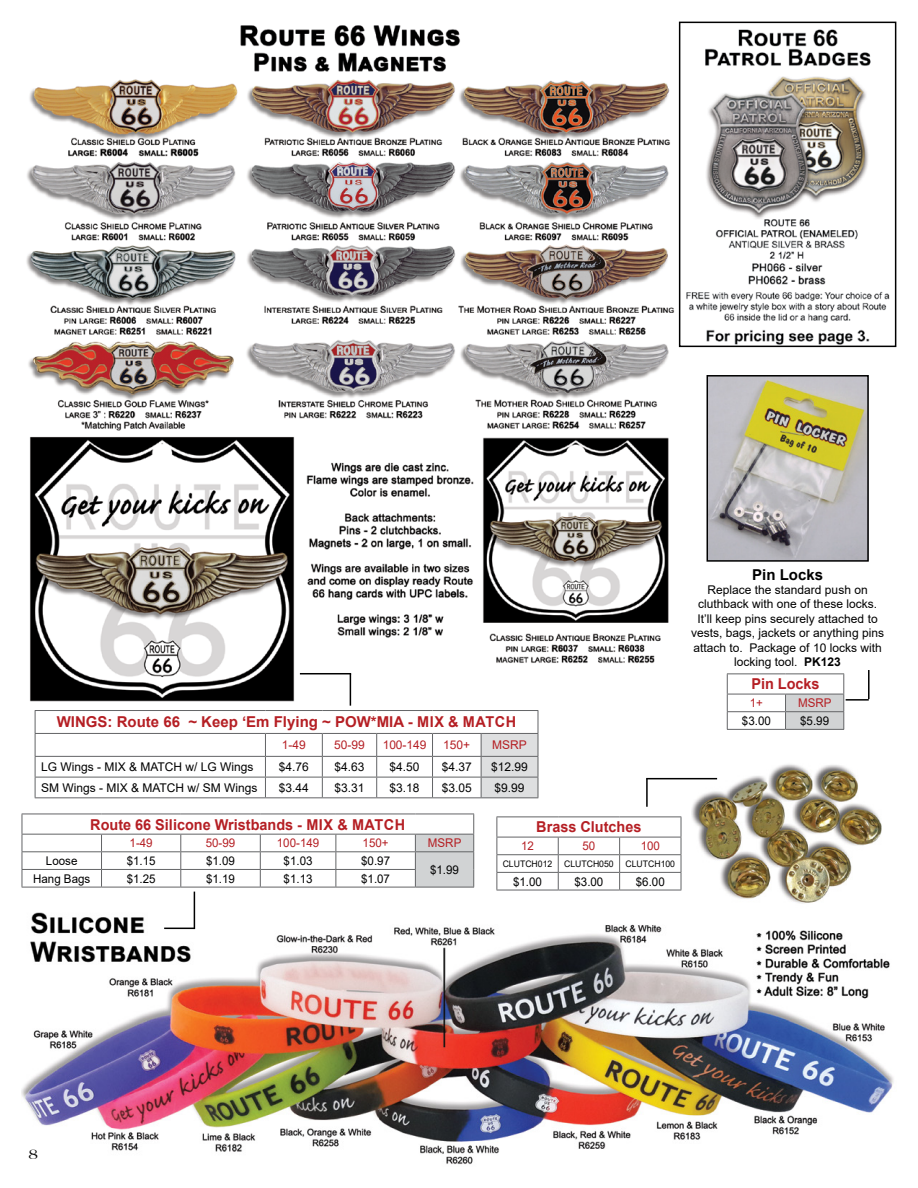
<style>
.page{position:relative;width:918px;height:1188px;background:#fff}
.page>*{position:absolute;margin:0;border:0;box-sizing:border-box;transform-origin:0 0}
.t1{font:700 15px "Arial";color:#b51f24;scale:.96 1}
.t2{font:700 15px "Arial";color:#b51f24}
.t3{font:700 15px "Arial";color:#000}
.t4{font:15px "Americana BT";color:#000}
.t5{font:12px/14.4px "Arial";color:#000;text-align:center}
.t6{font:12px "Arial";color:#000;scale:.96 1}
.t7{font:12px "Arial";color:#b51f24;scale:.96 1}
.t8{font:12px "Arial";color:#b51f24}
.t9{font:9px "Arial";color:#000;scale:.96 1}
.s1{font-weight:700}
</style>
<div class="page">
<hr style="left:727px;top:673px;width:59px;height:1px;background:#636466">
<hr style="left:786px;top:673px;width:58px;height:1px;background:#636466">
<svg style="left:727px;top:674px;width:117px;height:55px"></svg>
<hr style="left:727px;top:729px;width:59px;height:1px;background:#636466">
<hr style="left:786px;top:729px;width:58px;height:1px;background:#636466">
<svg style="left:496px;top:817px;width:186px;height:73px"></svg>
<hr style="left:496px;top:890px;width:62px;height:1px;background:#636466">
<hr style="left:558px;top:890px;width:62px;height:1px;background:#636466">
<hr style="left:620px;top:890px;width:61px;height:1px;background:#636466">
<svg style="left:22px;top:814px;width:452px;height:73px"></svg>
<hr style="left:22px;top:887px;width:80px;height:1px;background:#636466">
<hr style="left:102px;top:887px;width:79px;height:1px;background:#636466">
<hr style="left:181px;top:887px;width:79px;height:1px;background:#636466">
<hr style="left:260px;top:887px;width:76px;height:1px;background:#636466">
<hr style="left:336px;top:887px;width:79px;height:1px;background:#636466">
<hr style="left:415px;top:887px;width:59px;height:1px;background:#636466">
<img style="left:686px;top:29px;width:204px;height:315px">
<div style="left:679px;top:22px;width:217px;height:325px;border:2px solid #000"></div>
<img style="left:22px;top:908px;width:872px;height:257px">
<img style="left:26px;top:25px;width:648px;height:681px">
<hr style="left:35px;top:710px;width:230px;height:1px;background:#636466">
<hr style="left:265px;top:710px;width:57px;height:1px;background:#636466">
<hr style="left:322px;top:710px;width:55px;height:1px;background:#636466">
<hr style="left:377px;top:710px;width:56px;height:1px;background:#636466">
<hr style="left:433px;top:710px;width:48px;height:1px;background:#636466">
<hr style="left:481px;top:710px;width:57px;height:1px;background:#636466">
<hr style="left:35px;top:733px;width:230px;height:1px;background:#636466">
<hr style="left:265px;top:733px;width:57px;height:1px;background:#636466">
<hr style="left:322px;top:733px;width:55px;height:1px;background:#636466">
<hr style="left:377px;top:733px;width:56px;height:1px;background:#636466">
<hr style="left:433px;top:733px;width:48px;height:1px;background:#636466">
<hr style="left:35px;top:756px;width:230px;height:1px;background:#636466">
<hr style="left:265px;top:756px;width:57px;height:1px;background:#636466">
<hr style="left:322px;top:756px;width:55px;height:1px;background:#636466">
<hr style="left:377px;top:756px;width:56px;height:1px;background:#636466">
<hr style="left:433px;top:756px;width:48px;height:1px;background:#636466">
<hr style="left:35px;top:777px;width:230px;height:1px;background:#636466">
<svg style="left:35px;top:711px;width:1px;height:86px"></svg>
<hr style="left:265px;top:777px;width:57px;height:1px;background:#636466">
<svg style="left:265px;top:734px;width:1px;height:63px"></svg>
<hr style="left:322px;top:777px;width:55px;height:1px;background:#636466">
<svg style="left:322px;top:734px;width:1px;height:63px"></svg>
<hr style="left:377px;top:777px;width:56px;height:1px;background:#636466">
<svg style="left:376px;top:734px;width:1px;height:63px"></svg>
<hr style="left:433px;top:777px;width:48px;height:1px;background:#636466">
<svg style="left:432px;top:734px;width:1px;height:63px"></svg>
<svg style="left:481px;top:711px;width:58px;height:87px"></svg>
<hr style="left:35px;top:797px;width:230px;height:1px;background:#636466">
<hr style="left:265px;top:797px;width:57px;height:1px;background:#636466">
<hr style="left:322px;top:797px;width:55px;height:1px;background:#636466">
<hr style="left:377px;top:797px;width:56px;height:1px;background:#636466">
<hr style="left:433px;top:797px;width:48px;height:1px;background:#636466">
<hr style="left:481px;top:797px;width:57px;height:1px;background:#636466">
<img style="left:692px;top:764px;width:194px;height:150px">
<img style="left:710px;top:378px;width:156px;height:181px">
<div style="left:707px;top:375px;width:162px;height:187px;border:2px solid #000"></div>
<hr style="left:164px;top:928px;width:30px;height:1px;background:#000">
<hr style="left:194px;top:892px;width:1px;height:37px;background:#000">
<hr style="left:350px;top:674px;width:1px;height:32px;background:#000">
<hr style="left:300px;top:673px;width:51px;height:1px;background:#000">
<hr style="left:646px;top:779px;width:2px;height:28px;background:#000">
<hr style="left:646px;top:778px;width:71px;height:1px;background:#000">
<hr style="left:846px;top:699px;width:23px;height:2px;background:#000">
<hr style="left:868px;top:670px;width:2px;height:29px;background:#000">
<p class="t2" style="left:57px;top:712px;width:461px">WINGS: Route 66 ~ Keep ‘Em Flying ~ POW*MIA - MIX &amp; MATCH</p>
<p class="t8" style="left:282px;top:737px;width:26px">1-49</p>
<p class="t8" style="left:334px;top:737px;width:32px">50-99</p>
<p class="t8" style="left:383px;top:737px;width:45px">100-149</p>
<p class="t8" style="left:443px;top:737px;width:29px">150+</p>
<p class="t8" style="left:492px;top:737px;width:36px">MSRP</p>
<p class="t5" style="left:41px;top:760px;width:214px">LG Wings - MIX &amp; MATCH w/ LG Wings</p>
<p class="t5" style="left:279px;top:760px;width:32px">$4.76</p>
<p class="t5" style="left:335px;top:760px;width:32px">$4.63</p>
<p class="t5" style="left:390px;top:760px;width:32px">$4.50</p>
<p class="t5" style="left:442px;top:760px;width:32px">$4.37</p>
<p class="t5" style="left:491px;top:760px;width:38px">$12.99</p>
<p class="t5" style="left:41px;top:780px;width:218px">SM Wings - MIX &amp; MATCH w/ SM Wings</p>
<p class="t5" style="left:279px;top:780px;width:32px">$3.44</p>
<p class="t5" style="left:335px;top:780px;width:32px">$3.31</p>
<p class="t5" style="left:390px;top:780px;width:32px">$3.18</p>
<p class="t5" style="left:442px;top:780px;width:32px">$3.05</p>
<p class="t5" style="left:495px;top:780px;width:32px">$9.99</p>
<p class="t1" style="left:90px;top:814px;width:330px">Route 66 Silicone Wristbands - MIX &amp; MATCH</p>
<p class="t7" style="left:130px;top:835px;width:26px">1-49</p>
<p class="t7" style="left:206px;top:835px;width:32px">50-99</p>
<p class="t7" style="left:277px;top:835px;width:46px">100-149</p>
<p class="t7" style="left:363px;top:835px;width:29px">150+</p>
<p class="t7" style="left:428px;top:835px;width:36px">MSRP</p>
<p class="t6" style="left:46px;top:853px;width:34px">Loose</p>
<p class="t6" style="left:127px;top:853px;width:32px">$1.15</p>
<p class="t6" style="left:206px;top:853px;width:32px">$1.09</p>
<p class="t6" style="left:284px;top:853px;width:32px">$1.03</p>
<p class="t6" style="left:361px;top:853px;width:32px">$0.97</p>
<p class="t6" style="left:33px;top:870px;width:61px">Hang Bags</p>
<p class="t6" style="left:127px;top:870px;width:32px">$1.25</p>
<p class="t6" style="left:206px;top:870px;width:32px">$1.19</p>
<p class="t6" style="left:284px;top:870px;width:32px">$1.13</p>
<p class="t6" style="left:361px;top:870px;width:32px">$1.07</p>
<p class="t6" style="left:430px;top:861px;width:32px">$1.99</p>
<p class="t1" style="left:536px;top:817px;width:111px">Brass Clutches</p>
<p class="t7" style="left:521px;top:838px;width:15px">12</p>
<p class="t7" style="left:583px;top:838px;width:15px">50</p>
<p class="t7" style="left:641px;top:838px;width:22px">100</p>
<p class="t9" style="left:503px;top:857px;width:53px">CLUTCH012</p>
<p class="t9" style="left:564px;top:857px;width:53px">CLUTCH050</p>
<p class="t9" style="left:625px;top:857px;width:53px">CLUTCH100</p>
<p class="t6" style="left:513px;top:873px;width:32px">$1.00</p>
<p class="t6" style="left:574px;top:873px;width:32px">$3.00</p>
<p class="t6" style="left:636px;top:873px;width:32px">$6.00</p>
<p class="t3" style="left:752px;top:564px;width:72px">Pin Locks</p>
<p class="t5" style="left:691px;top:582px;width:194px">Replace the standard push on cluthback with one of these locks.<br>It’ll keep pins securely attached to vests, bags, jackets or anything pins attach to. Package of 10 locks with locking tool. <span class="s1">PK123</span></p>
<p class="t1" style="left:751px;top:674px;width:73px">Pin Locks</p>
<p class="t7" style="left:750px;top:695px;width:15px">1+</p>
<p class="t7" style="left:798px;top:695px;width:36px">MSRP</p>
<p class="t6" style="left:742px;top:712px;width:32px">$3.00</p>
<p class="t6" style="left:800px;top:712px;width:32px">$5.99</p>
<p class="t4" style="left:29px;top:1145px;width:11px">8</p>
</div>
